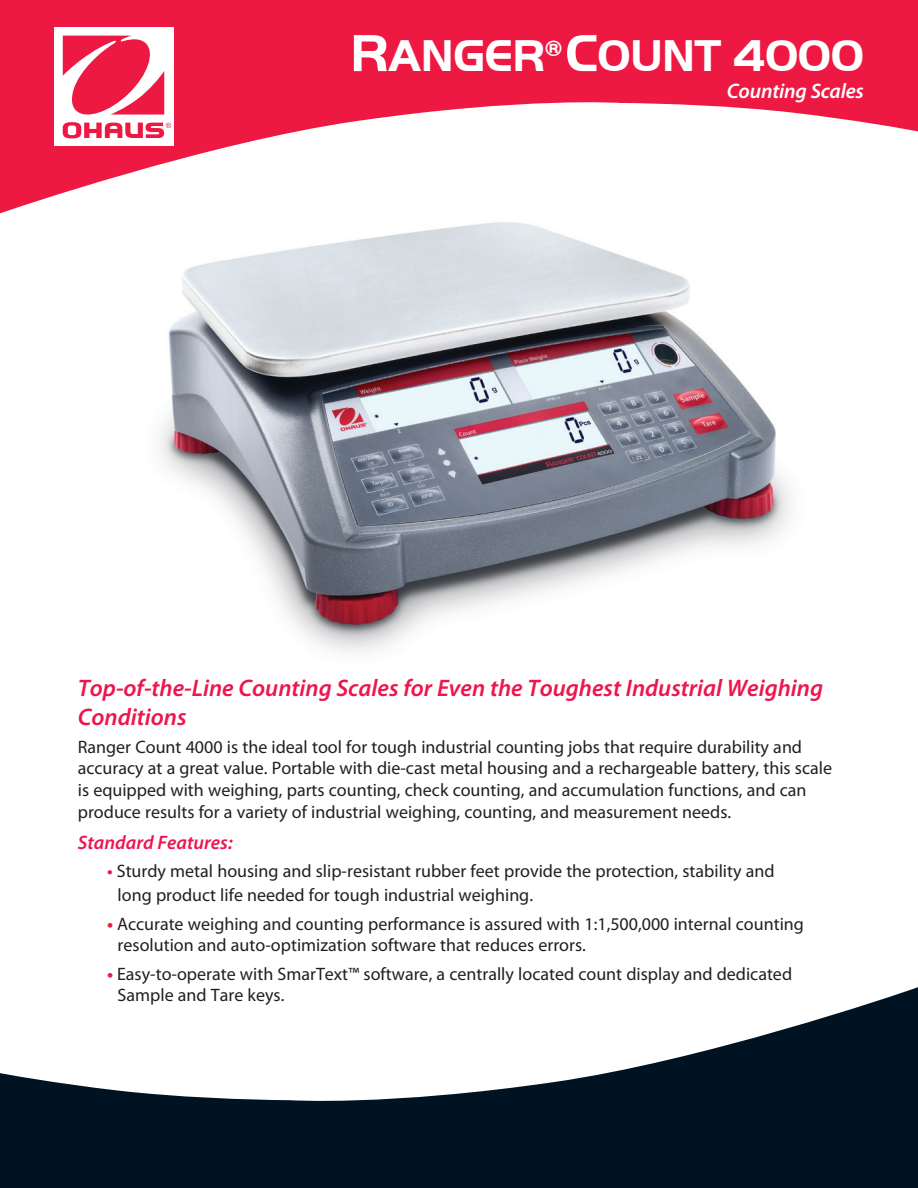
<style>
.page{position:relative;width:918px;height:1188px;background:#fff}
.page>*{position:absolute;margin:0;border:0;box-sizing:border-box;transform-origin:0 0}
.Cover_Product_Sub_Ti{font:700 45.9px "Handel Got D";letter-spacing:-.01em;color:#fff}
.Cover_Headline_Text{font:italic 600 24px/28.8px "Myriad Pro";color:#ed154e}
.Cover_Product_Sub_Ti-2{font:italic 600 21px "Myriad Pro";letter-spacing:-.01em;color:#fff}
.Cover_Standard_Featu{font:italic 600 19.5px "Myriad Pro";color:#ed154e}
.Cover_Bullet_List{font:18px/21.6px "Myriad Pro";color:#231f20}
.Cover_Copy_Text{font:18px/21.6px "Myriad Pro";color:#231f20}
.s1{font-size:54px}
.s2{font-weight:600;color:#ed154e}
.s3{font-weight:700;color:#ed1943}
</style>
<div class="page">
<svg style="left:0;top:0;width:918px;height:214px;fill:#ed1943"></svg>
<div style="left:54px;top:27px;width:120px;height:119px;background:#fff"></div>
<svg style="left:63px;top:36px;width:108px;height:102px"></svg>
<svg style="left:0;top:987px;width:918px;height:201px;fill:#001322"></svg>
<img style="left:122px;top:186px;width:698px;height:466px">
<p class="Cover_Product_Sub_Ti" style="left:350px;top:30px;width:515px"><span class="s1">R</span>ANGER<sup>®</sup><span class="s1">C</span>OUNT 4000</p>
<p class="Cover_Product_Sub_Ti-2" style="left:727px;top:78px;width:139px">Counting Scales</p>
<p class="Cover_Headline_Text" style="left:78px;top:673px;width:747px">Top-of-the-Line Counting Scales for Even the Toughest Industrial Weighing<br>Conditions</p>
<p class="Cover_Copy_Text" style="left:78px;top:736px;width:756px">Ranger Count 4000 is the ideal tool for tough industrial counting jobs that require durability and accuracy at a great value. Portable with die-cast metal housing and a rechargeable battery, this scale is equipped with weighing, parts counting, check counting, and accumulation functions, and can produce results for a variety of industrial weighing, counting, and measurement needs.</p>
<p class="Cover_Standard_Featu" style="left:78px;top:830px;width:156px">Standard Features:</p>
<p class="Cover_Bullet_List" style="left:118px;top:859px;width:658px;line-height:24px;text-indent:-11px"><span class="s2">•</span> Sturdy metal housing and slip-resistant rubber feet provide the protection, stability and long product life needed for tough industrial weighing.</p>
<p class="Cover_Bullet_List" style="left:118px;top:913px;width:688px;text-indent:-11px"><span class="s3">•</span> Accurate weighing and counting performance is assured with 1:1,500,000 internal counting resolution and auto-optimization software that reduces errors.</p>
<p class="Cover_Bullet_List" style="left:118px;top:962px;width:676px;text-indent:-11px"><span class="s3">•</span> Easy-to-operate with SmarText™ software, a centrally located count display and dedicated<br>Sample and Tare keys.</p>
</div>
